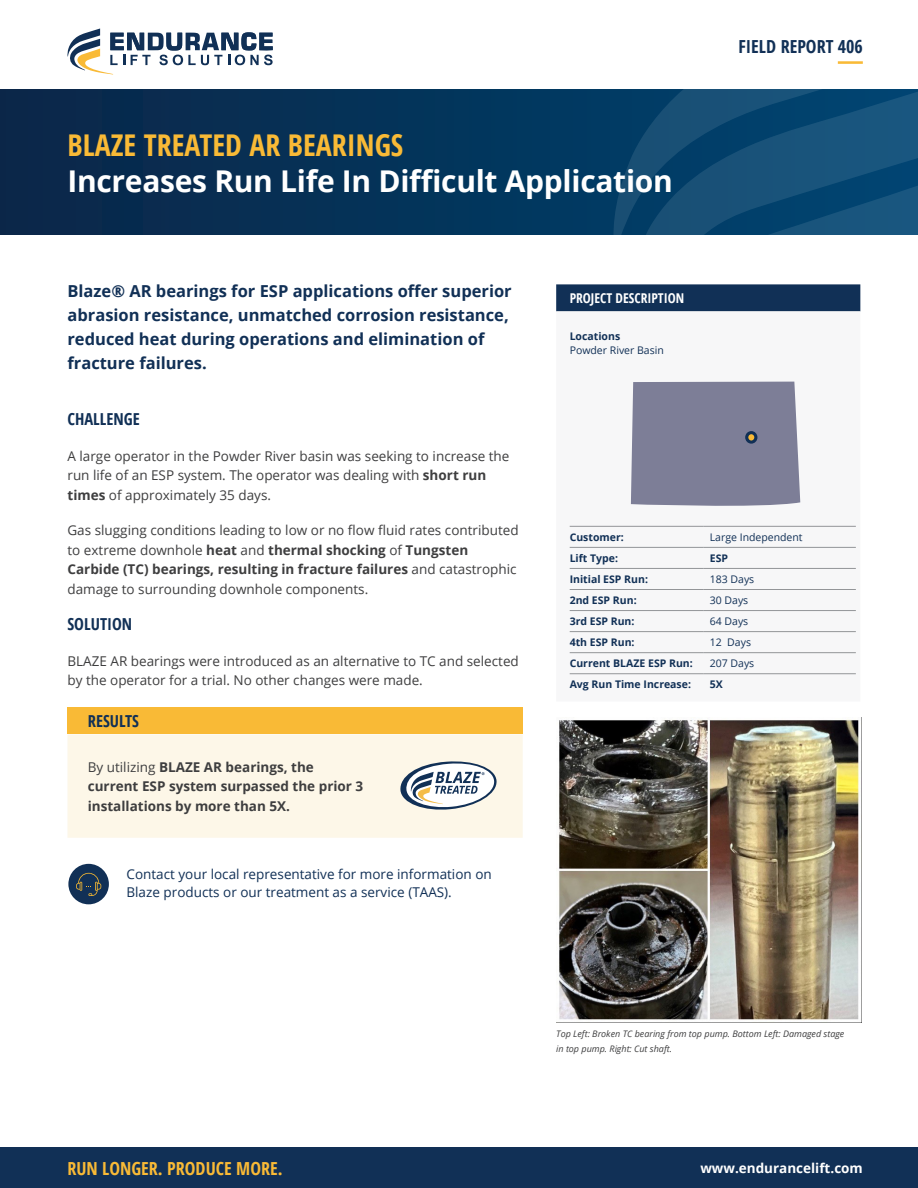
<style>
.page{position:relative;width:918px;height:1188px;background:#fff}
.page>*{position:absolute;margin:0;border:0;box-sizing:border-box;transform-origin:0 0}
.Headline_Yellow_1{font:700 30px "Open Sans";letter-spacing:-.01em;color:#fff}
.Headline_Yellow_1-2{font:700 30px "Open Sans Condensed";color:#f9ba36}
.Run_Longer_Produce_More{font:700 18px "Open Sans Condensed";color:#f9ba36}
.Field_Report{font:700 18px "Open Sans Condensed";color:#113056}
.Intro_Paragraph{font:700 16.5px/24px "Open Sans";color:#113056}
.Body_copy{font:700 16.5px "Open Sans Condensed";color:#113056}
.Results_head{font:700 16.5px "Open Sans Condensed";color:#113056}
.Body_copy-2{font:13.5px/19.5px "Open Sans";color:#3e3e3f}
.Contact{font:13.5px/18px "Open Sans";color:#113056}
.Results_Box_body_copy{font:700 13.5px/19.5px "Open Sans";color:#3e3e3f}
.url{font:700 13.5px "Open Sans";color:#fff}
.Contact-2{font:700 13.5px "Open Sans Condensed";color:#fff}
.Project_Table_bold{font:700 10.5px "Open Sans";color:#113056}
.Project_Table_body{font:10.5px "Open Sans";color:#113056}
.Project_Table_body-2{font:700 10.5px "Open Sans";color:#113056}
.t1{font:italic 9px/15px "Open Sans";color:#3e3e3f}
.s1{font-weight:700}
.s2{font-weight:400}
</style>
<div class="page">
<div style="left:0;top:89px;width:918px;height:146px;background:linear-gradient(to bottom,#063055,#063055)"></div>
<svg style="left:612px;top:89px;width:306px;height:146px;background:#0f4b73"></svg>
<div style="left:0;top:1148px;width:918px;height:40px;background:#113056"></div>
<svg style="left:67px;top:29px;width:206px;height:46px"></svg>
<hr style="left:838px;top:61px;width:25px;height:3px;background:#f9ba36">
<div style="left:68px;top:707px;width:455px;height:27px;background:#f9ba36"></div>
<div style="left:68px;top:734px;width:455px;height:104px;background:#fdf7e8"></div>
<svg style="left:399px;top:760px;width:99px;height:52px"></svg>
<div style="left:68px;top:864px;width:41px;height:40px;background:#113056;border-radius:50%"></div>
<svg style="left:76px;top:873px;width:25px;height:23px"></svg>
<div style="left:556px;top:284px;width:304px;height:27px;background:#113056"></div>
<svg style="left:556px;top:311px;width:304px;height:364px"></svg>
<hr style="left:570px;top:526px;width:134px;height:1px;background:#939598">
<hr style="left:704px;top:526px;width:152px;height:1px;background:#939598">
<hr style="left:570px;top:547px;width:134px;height:1px;background:#939598">
<hr style="left:704px;top:547px;width:152px;height:1px;background:#939598">
<hr style="left:570px;top:568px;width:134px;height:1px;background:#939598">
<hr style="left:704px;top:568px;width:152px;height:1px;background:#939598">
<hr style="left:570px;top:589px;width:134px;height:1px;background:#939598">
<hr style="left:704px;top:589px;width:152px;height:1px;background:#939598">
<hr style="left:570px;top:610px;width:134px;height:1px;background:#939598">
<hr style="left:704px;top:610px;width:152px;height:1px;background:#939598">
<hr style="left:570px;top:631px;width:134px;height:1px;background:#939598">
<hr style="left:704px;top:631px;width:152px;height:1px;background:#939598">
<hr style="left:570px;top:652px;width:134px;height:1px;background:#939598">
<hr style="left:704px;top:652px;width:152px;height:1px;background:#939598">
<hr style="left:570px;top:673px;width:134px;height:1px;background:#939598">
<hr style="left:704px;top:673px;width:152px;height:1px;background:#939598">
<div style="left:631px;top:382px;width:169px;height:127px;background:#7d7e97"></div>
<div style="left:747px;top:433px;width:9px;height:9px;background:#f9ba36;border-radius:50%"></div>
<div style="left:745px;top:431px;width:12px;height:13px;border:3px solid #113056;border-radius:50%"></div>
<img style="left:559px;top:717px;width:303px;height:305px">
<p class="Headline_Yellow_1-2" style="left:68px;top:124px;width:337px">BLAZE TREATED AR BEARINGS</p>
<p class="Headline_Yellow_1" style="left:68px;top:160px;width:607px">Increases Run Life In Difficult Application</p>
<p class="Intro_Paragraph" style="left:68px;top:279px;width:446px">Blaze® AR bearings for ESP applications offer superior abrasion resistance, unmatched corrosion resistance, reduced heat during operations and elimination of fracture failures.</p>
<p class="Contact-2" style="left:570px;top:289px;width:116px">PROJECT DESCRIPTION</p>
<p class="Project_Table_bold" style="left:570px;top:328px;width:52px">Locations</p>
<p class="Project_Table_body" style="left:570px;top:343px;width:96px">Powder River Basin</p>
<p class="Field_Report" style="left:739px;top:33px;width:126px">FIELD REPORT 406</p>
<p class="Body_copy" style="left:68px;top:407px;width:74px">CHALLENGE</p>
<p class="Body_copy-2" style="left:68px;top:446px;width:444px">A large operator in the Powder River basin was seeking to increase the run life of an ESP system. The operator was dealing with <span class="s1">short run times</span> of approximately 35 days.</p>
<p class="Body_copy-2" style="left:68px;top:520px;width:453px">Gas slugging conditions leading to low or no flow fluid rates contributed to extreme downhole <span class="s1">heat</span> and <span class="s1">thermal shocking</span> of <span class="s1">Tungsten Carbide (TC) bearings, resulting in fracture failures</span> and catastrophic damage to surrounding downhole components.</p>
<p class="Body_copy" style="left:68px;top:613px;width:66px">SOLUTION</p>
<p class="Body_copy-2" style="left:68px;top:651px;width:453px">BLAZE AR bearings were introduced as an alternative to TC and selected by the operator for a trial. No other changes were made.</p>
<p class="Results_head" style="left:88px;top:710px;width:53px">RESULTS</p>
<p class="Results_Box_body_copy" style="left:88px;top:757px;width:277px"><span class="s2">By utilizing</span> BLAZE AR bearings, the current ESP system surpassed the prior 3 installations by more than 5X.</p>
<p class="Contact" style="left:126px;top:865px;width:367px">Contact your local representative for more information on<br>Blaze products or our treatment as a service (TAAS).</p>
<p class="Project_Table_bold" style="left:570px;top:530px;width:56px">Customer:</p>
<p class="Project_Table_body" style="left:710px;top:530px;width:94px">Large Independent</p>
<p class="Project_Table_bold" style="left:570px;top:551px;width:50px">Lift Type:</p>
<p class="Project_Table_body-2" style="left:710px;top:551px;width:20px">ESP</p>
<p class="Project_Table_bold" style="left:570px;top:572px;width:80px">Initial ESP Run:</p>
<p class="Project_Table_body" style="left:710px;top:572px;width:46px">183 Days</p>
<p class="Project_Table_bold" style="left:570px;top:593px;width:68px">2nd ESP Run:</p>
<p class="Project_Table_body" style="left:710px;top:593px;width:40px">30 Days</p>
<p class="Project_Table_bold" style="left:570px;top:614px;width:66px">3rd ESP Run:</p>
<p class="Project_Table_body" style="left:710px;top:614px;width:40px">64 Days</p>
<p class="Project_Table_bold" style="left:570px;top:635px;width:66px">4th ESP Run:</p>
<p class="Project_Table_body" style="left:710px;top:635px;width:43px">12 Days</p>
<p class="Project_Table_bold" style="left:570px;top:656px;width:125px">Current BLAZE ESP Run:</p>
<p class="Project_Table_body" style="left:710px;top:656px;width:46px">207 Days</p>
<p class="Project_Table_bold" style="left:570px;top:677px;width:123px">Avg Run Time Increase:</p>
<p class="Project_Table_body-2" style="left:710px;top:677px;width:14px">5X</p>
<p class="t1" style="left:556px;top:1026px;width:290px">Top Left: Broken TC bearing from top pump. Bottom Left: Damaged stage in top pump. Right: Cut shaft.</p>
<p class="Run_Longer_Produce_More" style="left:68px;top:1156px;width:217px">RUN LONGER. PRODUCE MORE.</p>
<p class="url" style="left:700px;top:1158px;width:164px">www.endurancelift.com</p>
</div>
